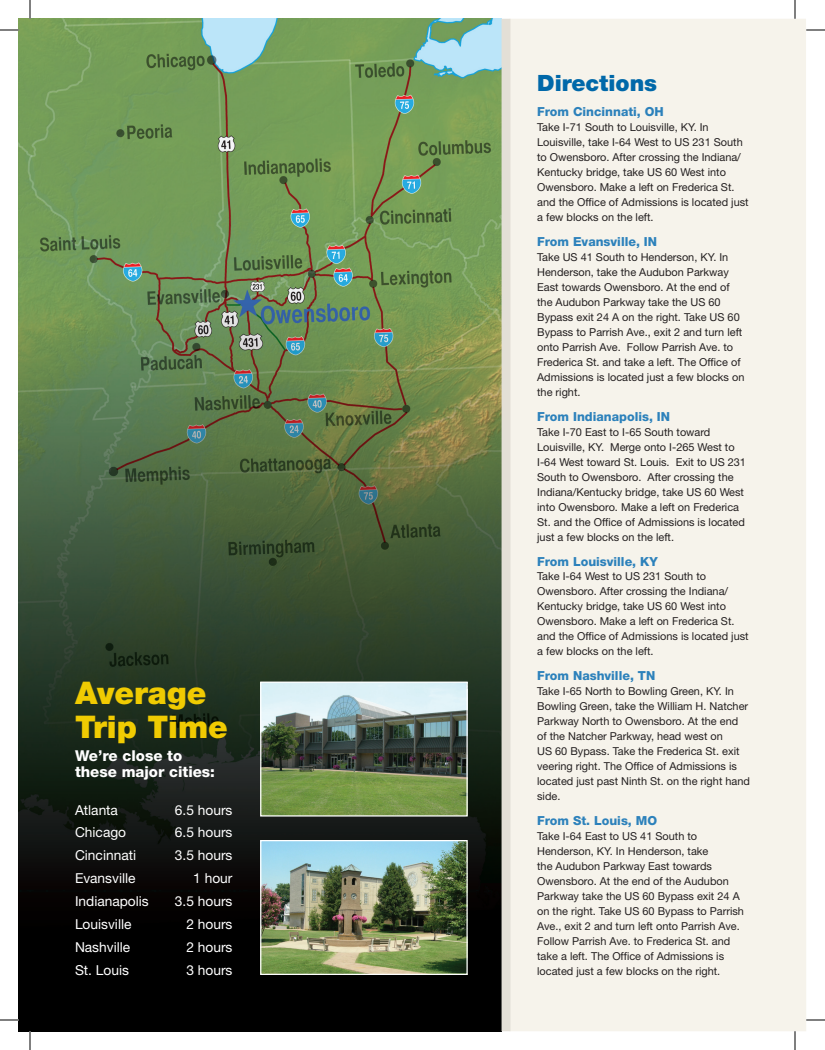
<style>
.page{position:relative;width:825px;height:1050px;background:#fff}
.page>*{position:absolute;margin:0;border:0;box-sizing:border-box;transform-origin:0 0}
.t1{font:900 31.25px/34.1px "Helvetica Neue LT Std";color:#f0cb02}
.t2{font:900 22.5px "Helvetica Neue LT Std";color:#0068a9}
.t3{font:800 15px/16px "Helvetica Neue LT Std";color:#fff}
.t4{font:13.75px "Helvetica Neue LT Std";color:#fff}
.t5{font:800 12.5px "Helvetica Neue LT Std";color:#2c81bb}
.t6{font:11px/15px "Helvetica Neue LT Std";color:#231f20}
</style>
<div class="page">
<img style="left:19px;top:19px;width:483px;height:1012px">
<img style="left:262px;top:842px;width:204px;height:131px">
<div style="left:260px;top:840px;width:208px;height:135px;border:1px solid #fff"></div>
<img style="left:262px;top:684px;width:204px;height:131px">
<div style="left:260px;top:682px;width:208px;height:135px;border:1px solid #fff"></div>
<div style="left:509px;top:19px;width:297px;height:1012px;background:#f6f3eb"></div>
<div style="left:502px;top:19px;width:8px;height:1012px;background:#e3dfd6"></div>
<svg style="left:0;top:29px;width:19px;height:2px"></svg>
<svg style="left:806px;top:29px;width:19px;height:2px"></svg>
<svg style="left:0;top:1019px;width:19px;height:2px"></svg>
<svg style="left:806px;top:1019px;width:19px;height:2px"></svg>
<svg style="left:29px;top:0;width:2px;height:19px"></svg>
<svg style="left:29px;top:1031px;width:2px;height:19px"></svg>
<svg style="left:794px;top:0;width:2px;height:19px"></svg>
<svg style="left:794px;top:1031px;width:2px;height:19px"></svg>
<h1 class="t1" style="left:75px;top:676px;width:154px">Average<br>Trip Time</h1>
<h3 class="t3" style="left:75px;top:748px;width:142px">We’re close to these major cities:</h3>
<p class="t4" style="left:75px;top:801px;width:45px">Atlanta</p>
<p class="t4" style="left:175px;top:801px;width:59px">6.5 hours</p>
<p class="t4" style="left:75px;top:824px;width:53px">Chicago</p>
<p class="t4" style="left:175px;top:824px;width:59px">6.5 hours</p>
<p class="t4" style="left:75px;top:847px;width:63px">Cincinnati</p>
<p class="t4" style="left:175px;top:847px;width:59px">3.5 hours</p>
<p class="t4" style="left:75px;top:870px;width:62px">Evansville</p>
<p class="t4" style="left:193px;top:870px;width:41px">1 hour</p>
<p class="t4" style="left:75px;top:893px;width:75px">Indianapolis</p>
<p class="t4" style="left:175px;top:893px;width:59px">3.5 hours</p>
<p class="t4" style="left:75px;top:916px;width:58px">Louisville</p>
<p class="t4" style="left:186px;top:916px;width:48px">2 hours</p>
<p class="t4" style="left:75px;top:939px;width:57px">Nashville</p>
<p class="t4" style="left:186px;top:939px;width:48px">2 hours</p>
<p class="t4" style="left:75px;top:962px;width:55px">St. Louis</p>
<p class="t4" style="left:186px;top:962px;width:48px">3 hours</p>
<h2 class="t2" style="left:537px;top:70px;width:122px">Directions</h2>
<p class="t5" style="left:537px;top:104px;width:128px">From Cincinnati, OH</p>
<p class="t6" style="left:537px;top:119px;width:213px">Take I-71 South to Louisville, KY. In Louisville, take I-64 West to US 231 South to Owensboro. After crossing the Indiana/ Kentucky bridge, take US 60 West into Owensboro. Make a left on Frederica St. and the Office of Admissions is located just a few blocks on the left.</p>
<p class="t5" style="left:537px;top:234px;width:114px">From Evansville, IN</p>
<p class="t6" style="left:537px;top:249px;width:209px">Take US 41 South to Henderson, KY. In Henderson, take the Audubon Parkway East towards Owensboro. At the end of the Audubon Parkway take the US 60<br>Bypass exit 24 A on the right. Take US 60<br>Bypass to Parrish Ave., exit 2 and turn left onto Parrish Ave. Follow Parrish Ave. to Frederica St. and take a left. The Office of Admissions is located just a few blocks on the right.</p>
<p class="t5" style="left:537px;top:409px;width:127px">From Indianapolis, IN</p>
<p class="t6" style="left:537px;top:424px;width:210px">Take I-70 East to I-65 South toward Louisville, KY. Merge onto I-265 West to I-64 West toward St. Louis. Exit to US 231<br>South to Owensboro. After crossing the Indiana/Kentucky bridge, take US 60 West into Owensboro. Make a left on Frederica St. and the Office of Admissions is located just a few blocks on the left.</p>
<p class="t5" style="left:537px;top:554px;width:122px">From Louisville, KY</p>
<p class="t6" style="left:537px;top:569px;width:213px">Take I-64 West to US 231 South to Owensboro. After crossing the Indiana/ Kentucky bridge, take US 60 West into Owensboro. Make a left on Frederica St. and the Office of Admissions is located just a few blocks on the left.</p>
<p class="t5" style="left:537px;top:668px;width:110px">From Nashville, TN</p>
<p class="t6" style="left:537px;top:684px;width:214px">Take I-65 North to Bowling Green, KY. In Bowling Green, take the William H. Natcher Parkway North to Owensboro. At the end of the Natcher Parkway, head west on<br>US 60 Bypass. Take the Frederica St. exit veering right. The Office of Admissions is located just past Ninth St. on the right hand side.</p>
<p class="t5" style="left:537px;top:813px;width:121px">From St. Louis, MO</p>
<p class="t6" style="left:537px;top:829px;width:208px">Take I-64 East to US 41 South to Henderson, KY. In Henderson, take<br>the Audubon Parkway East towards Owensboro. At the end of the Audubon Parkway take the US 60 Bypass exit 24 A on the right. Take US 60 Bypass to Parrish Ave., exit 2 and turn left onto Parrish Ave.<br>Follow Parrish Ave. to Frederica St. and take a left. The Office of Admissions is located just a few blocks on the right.</p>
</div>
